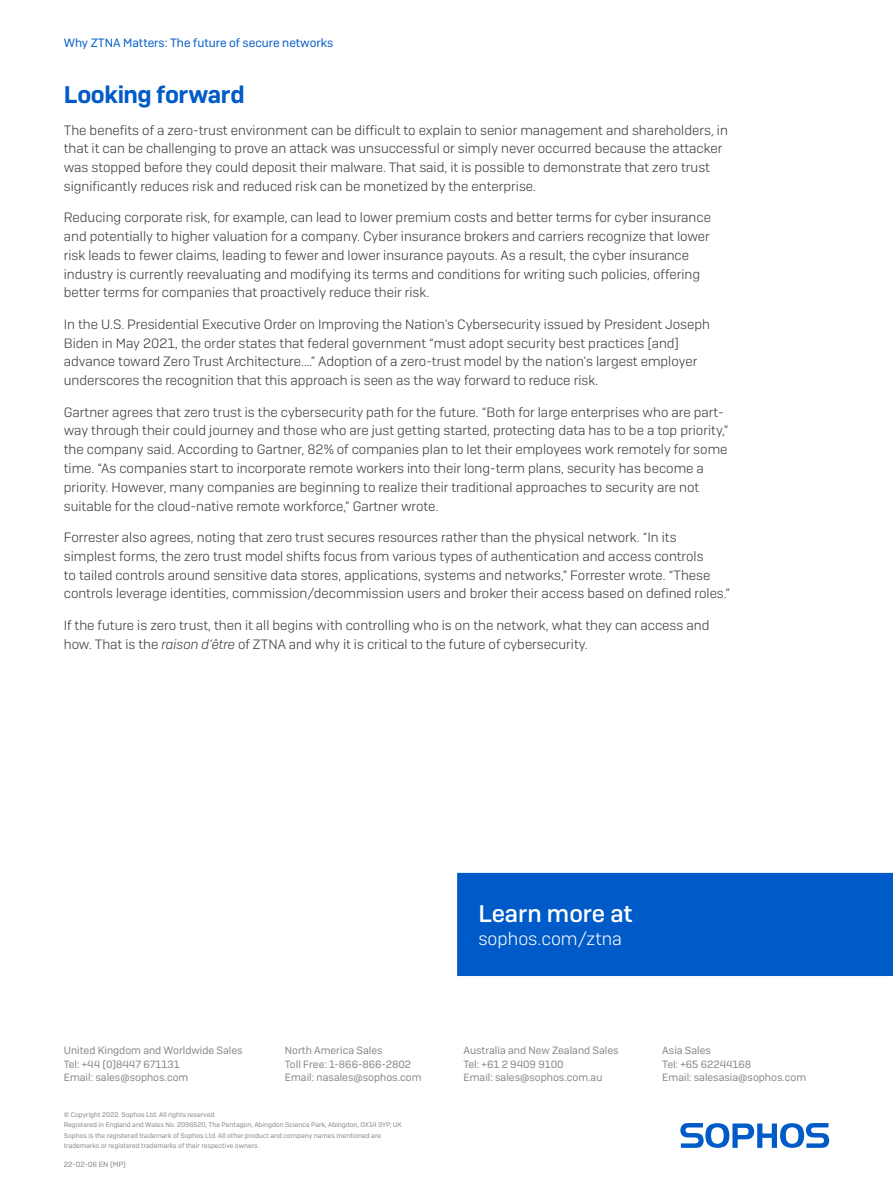
<style>
.page{position:relative;width:893px;height:1191px;background:#fff}
.page>*{position:absolute;margin:0;border:0;box-sizing:border-box;transform-origin:0 0}
.Heading_1{font:600 24px "Sophos Sans";letter-spacing:-.015em;color:#005bc8}
.CTA_Heading{font:500 24px "Sophos Sans";color:#fff}
.CTA_Copy{font:300 18px "Sophos Sans";color:#fff}
.Body_Copy{font:300 13.5px/18.8px "Sophos Sans";color:#363738}
.t1{font:12px "Sophos Sans";color:#005bc8}
.t2{font:10.5px/13.5px "Sophos Sans";color:#83868b}
.Job_No__and_Version{font:7.5px "Sophos Sans";color:#83868b}
.t3{font:6.75px/10.5px "Sophos Sans";color:#83868b}
.s1{font-style:italic}
</style>
<div class="page">
<svg style="left:680px;top:1123px;width:149px;height:24px"></svg>
<div style="left:457px;top:873px;width:436px;height:103px;background:#005bc8"></div>
<p class="t1" style="left:64px;top:35px;width:271px">Why ZTNA Matters: The future of secure networks</p>
<p class="Heading_1" style="left:64px;top:80px;width:182px">Looking forward</p>
<p class="Body_Copy" style="left:64px;top:120px;width:666px">The benefits of a zero-trust environment can be difficult to explain to senior management and shareholders, in that it can be challenging to prove an attack was unsuccessful or simply never occurred because the attacker was stopped before they could deposit their malware. That said, it is possible to demonstrate that zero trust significantly reduces risk and reduced risk can be monetized by the enterprise.</p>
<p class="Body_Copy" style="left:64px;top:208px;width:649px">Reducing corporate risk, for example, can lead to lower premium costs and better terms for cyber insurance and potentially to higher valuation for a company. Cyber insurance brokers and carriers recognize that lower risk leads to fewer claims, leading to fewer and lower insurance payouts. As a result, the cyber insurance industry is currently reevaluating and modifying its terms and conditions for writing such policies, offering better terms for companies that proactively reduce their risk.</p>
<p class="Body_Copy" style="left:64px;top:314px;width:648px">In the U.S. Presidential Executive Order on Improving the Nation’s Cybersecurity issued by President Joseph Biden in May 2021, the order states that federal government “must adopt security best practices [and] advance toward Zero Trust Architecture….” Adoption of a zero-trust model by the nation's largest employer underscores the recognition that this approach is seen as the way forward to reduce risk.</p>
<p class="Body_Copy" style="left:64px;top:402px;width:666px">Gartner agrees that zero trust is the cybersecurity path for the future. “Both for large enterprises who are part&shy;way through their could journey and those who are just getting started, protecting data has to be a top priority,” the company said. According to Gartner, 82% of companies plan to let their employees work remotely for some time. “As companies start to incorporate remote workers into their long-term plans, security has become a priority. However, many companies are beginning to realize their traditional approaches to security are not suitable for the cloud-native remote workforce,” Gartner wrote.</p>
<p class="Body_Copy" style="left:64px;top:527px;width:668px">Forrester also agrees, noting that zero trust secures resources rather than the physical network. “In its simplest forms, the zero trust model shifts focus from various types of authentication and access controls<br>to tailed controls around sensitive data stores, applications, systems and networks,” Forrester wrote. “These controls leverage identities, commission/decommission users and broker their access based on defined roles.”</p>
<p class="Body_Copy" style="left:64px;top:615px;width:647px">If the future is zero trust, then it all begins with controlling who is on the network, what they can access and how. That is the <span class="s1">raison d’être</span> of ZTNA and why it is critical to the future of cybersecurity.</p>
<p class="CTA_Heading" style="left:478px;top:899px;width:156px">Learn more at</p>
<p class="CTA_Copy" style="left:478px;top:928px;width:145px">sophos.com/ztna</p>
<p class="t2" style="left:64px;top:1044px;width:180px">United Kingdom and Worldwide Sales<br>Tel: +44 (0)8447 671131<br>Email: sales@sophos.com</p>
<p class="t2" style="left:285px;top:1044px;width:138px">North America Sales<br>Toll Free: 1-866-866-2802<br>Email: nasales@sophos.com</p>
<p class="t2" style="left:463px;top:1044px;width:157px">Australia and New Zealand Sales<br>Tel: +61 2 9409 9100<br>Email: sales@sophos.com.au</p>
<p class="t2" style="left:662px;top:1044px;width:145px">Asia Sales<br>Tel: +65 62244168<br>Email: salesasia@sophos.com</p>
<p class="t3" style="left:64px;top:1109px;width:340px">© Copyright 2022. Sophos Ltd. All rights reserved.<br>Registered in England and Wales No. 2096520, The Pentagon, Abingdon Science Park, Abingdon, OX14 3YP, UK Sophos is the registered trademark of Sophos Ltd. All other product and company names mentioned are trademarks or registered trademarks of their respective owners.</p>
<p class="Job_No__and_Version" style="left:64px;top:1159px;width:64px">22-02-06 EN (MP)</p>
</div>
